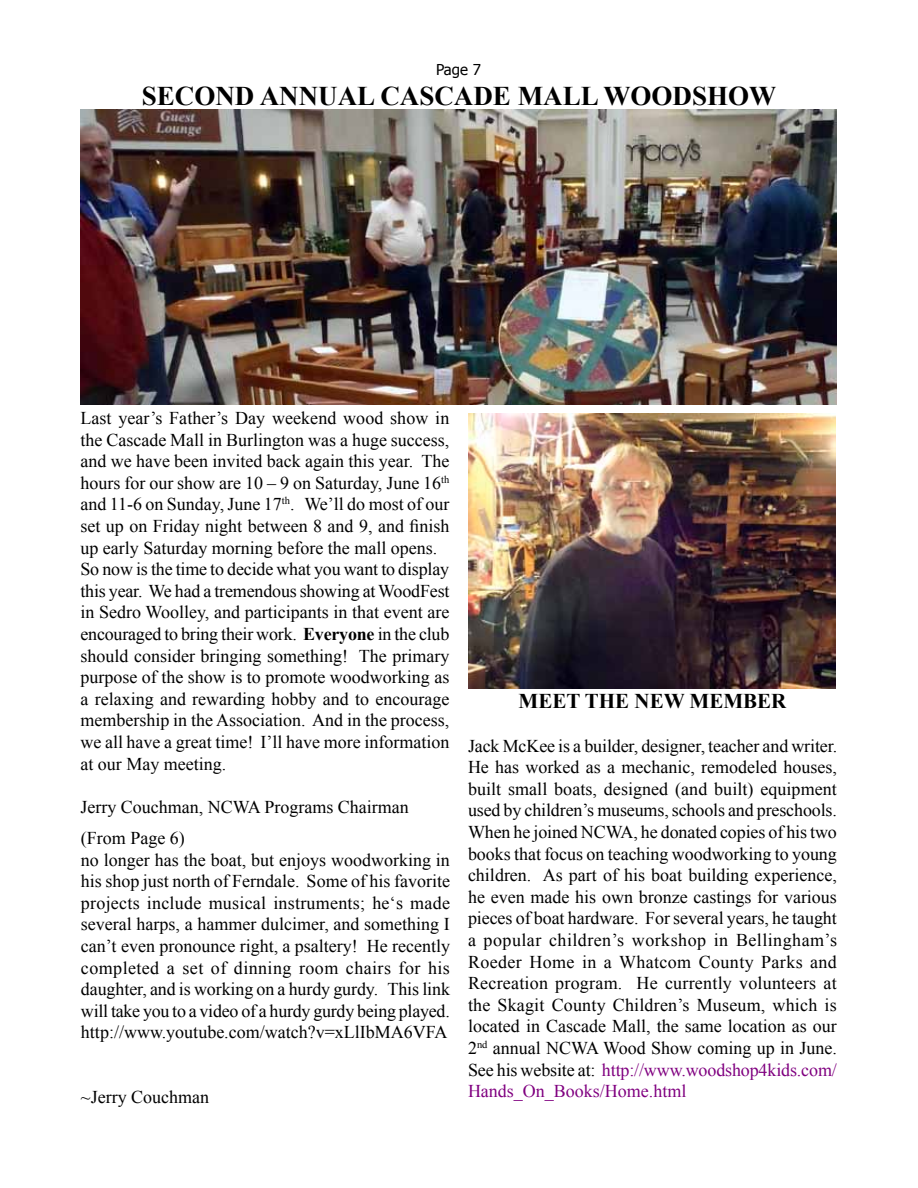
<style>
.page{position:relative;width:918px;height:1188px;background:#fff}
.page>*{position:absolute;margin:0;border:0;box-sizing:border-box;transform-origin:0 0}
.t1{font:700 27px "Times New Roman";color:#000}
.t2{font:700 21px "Times New Roman";color:#000}
.t3{font:18px/21.6px "Times New Roman";color:#000}
.t4{font:15px "Tahoma";color:#000}
.s1{font-weight:700}
.s2{color:#800080}
</style>
<div class="page">
<img style="left:80px;top:110px;width:756px;height:295px">
<img style="left:468px;top:413px;width:367px;height:276px">
<p class="t4" style="left:436px;top:60px;width:46px">Page 7</p>
<h1 class="t1" style="left:142px;top:78px;width:636px">SECOND ANNUAL CASCADE MALL WOODSHOW</h1>
<p class="t3" style="left:80px;top:407px;width:371px">Last year’s Father’s Day weekend wood show in the Cascade Mall in Burlington was a huge success, and we have been invited back again this year. The hours for our show are 10 – 9 on Saturday, June 16<sup>th </sup>and 11-6 on Sunday, June 17<sup>th</sup>. We’ll do most of our set up on Friday night between 8 and 9, and finish up early Saturday morning before the mall opens.<br>So now is the time to decide what you want to display this year. We had a tremendous showing at WoodFest in Sedro Woolley, and participants in that event are encouraged to bring their work. <span class="s1">Everyone</span> in the club should consider bringing something! The primary purpose of the show is to promote woodworking as a relaxing and rewarding hobby and to encourage membership in the Association. And in the process, we all have a great time! I’ll have more information at our May meeting.</p>
<p class="t3" style="left:80px;top:791px;width:330px;line-height:31.2px">Jerry Couchman, NCWA Programs Chairman (From Page 6)</p>
<p class="t3" style="left:81px;top:849px;width:371px;text-align:justify">no longer has the boat, but enjoys woodworking in his shop just north of Ferndale. Some of his favorite projects include musical instruments; he‘s made several harps, a hammer dulcimer, and something I can’t even pronounce right, a psaltery! He recently completed a set of dinning room chairs for his daughter, and is working on a hurdy gurdy. This link will take you to a video of a hurdy gurdy being played. http://www.youtube.com/watch?v=xLlIbMA6VFA</p>
<p class="t3" style="left:81px;top:1086px;width:130px">~Jerry Couchman</p>
<p class="t2" style="left:519px;top:687px;width:269px">MEET THE NEW MEMBER</p>
<p class="t3" style="left:468px;top:734px;width:371px;text-align:justify">Jack McKee is a builder, designer, teacher and writer.<br>He has worked as a mechanic, remodeled houses, built small boats, designed (and built) equipment used by children’s museums, schools and preschools.<br>When he joined NCWA, he donated copies of his two books that focus on teaching woodworking to young children. As part of his boat building experience, he even made his own bronze castings for various pieces of boat hardware. For several years, he taught a popular children’s workshop in Bellingham’s Roeder Home in a Whatcom County Parks and Recreation program. He currently volunteers at the Skagit County Children’s Museum, which is located in Cascade Mall, the same location as our 2<sup>nd</sup> annual NCWA Wood Show coming up in June.<br>See his website at: <span class="s2">http://www.woodshop4kids.com/ Hands_On_Books/Home.html</span></p>
</div>
